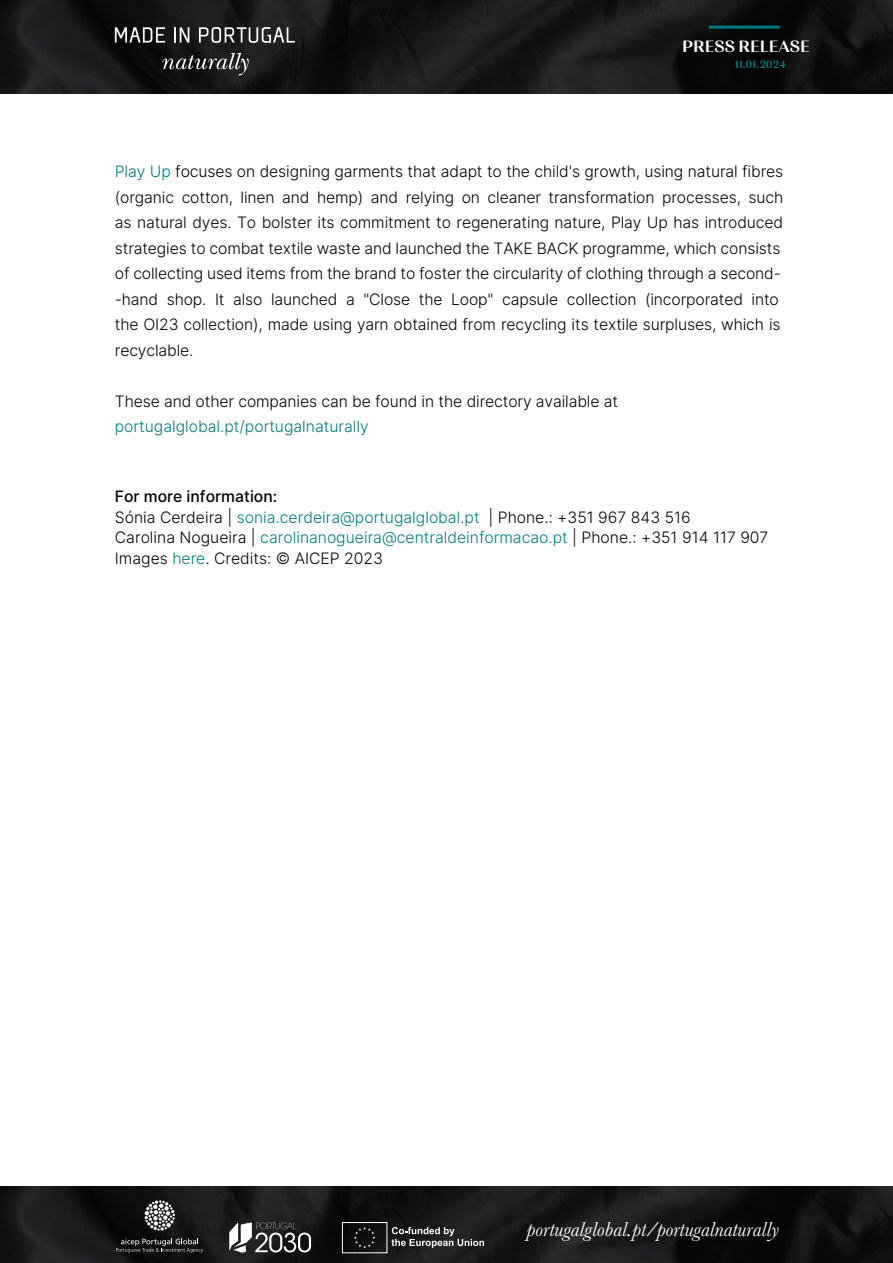
<style>
.page{position:relative;width:893px;height:1263px;background:#fff}
.page>*{position:absolute;margin:0;border:0;box-sizing:border-box;transform-origin:0 0}
.t1{font:italic 21px "Baskerville";color:#fff}
.t2{font:18px "Calma Global Medium";color:#fff}
.t3{font:300 15.75px/25.5px "Inter";letter-spacing:-.01em;color:#000}
.t4{font:300 15.75px "Inter";color:#007a80}
.t5{font:12px "Calma Global Medium";color:#007a80}
.s1{color:#007a80}
.s2{font-weight:500}
</style>
<div class="page">
<img style="left:0;top:0;width:893px;height:94px">
<svg style="left:115px;top:27px;width:50px;height:16px"></svg>
<svg style="left:174px;top:27px;width:15px;height:16px"></svg>
<svg style="left:199px;top:27px;width:96px;height:16px"></svg>
<svg style="left:162px;top:53px;width:87px;height:22px;background:#404040"></svg>
<hr style="left:709px;top:26px;width:71px;height:3px;background:#007a80">
<img style="left:0;top:1186px;width:893px;height:77px">
<svg style="left:229px;top:1222px;width:82px;height:31px"></svg>
<div style="left:342px;top:1222px;width:45px;height:31px;border:1px solid #fff"></div>
<svg style="left:354px;top:1227px;width:21px;height:21px"></svg>
<svg style="left:391px;top:1227px;width:93px;height:21px;background:#4f4f4f"></svg>
<svg style="left:145px;top:1200px;width:30px;height:30px"></svg>
<svg style="left:116px;top:1238px;width:87px;height:15px"></svg>
<p class="t2" style="left:682px;top:35px;width:129px">PRESS RELEASE</p>
<p class="t5" style="left:734px;top:57px;width:53px">11.01.2024</p>
<p class="t3" style="left:115px;top:158px;width:670px"><span class="s1">Play Up</span> focuses on designing garments that adapt to the child's growth, using natural fibres (organic cotton, linen and hemp) and relying on cleaner transformation processes, such as natural dyes. To bolster its commitment to regenerating nature, Play Up has introduced strategies to combat textile waste and launched the TAKE BACK programme, which consists of collecting used items from the brand to foster the circularity of clothing through a second--hand shop. It also launched a "Close the Loop" capsule collection (incorporated into the OI23 collection), made using yarn obtained from recycling its textile surpluses, which is recyclable.</p>
<p class="t3" style="left:115px;top:388px;width:505px">These and other companies can be found in the directory available at</p>
<p class="t4" style="left:115px;top:415px;width:255px">portugalglobal.pt/portugalnaturally</p>
<p class="t3" style="left:115px;top:486px;width:655px;line-height:20.5px"><span class="s2">For more information:<br></span>Sónia Cerdeira | <span class="s1">sonia.cerdeira@portugalglobal.pt</span> | Phone.: +351 967 843 516<br>Carolina Nogueira | <span class="s1">carolinanogueira@centraldeinformacao.pt</span> | Phone.: +351 914 117 907<br>Images <span class="s1">here</span>. Credits: © AICEP 2023</p>
<h1 class="t1" style="left:527px;top:1216px;width:254px">portugalglobal.pt/portugalnaturally</h1>
</div>
